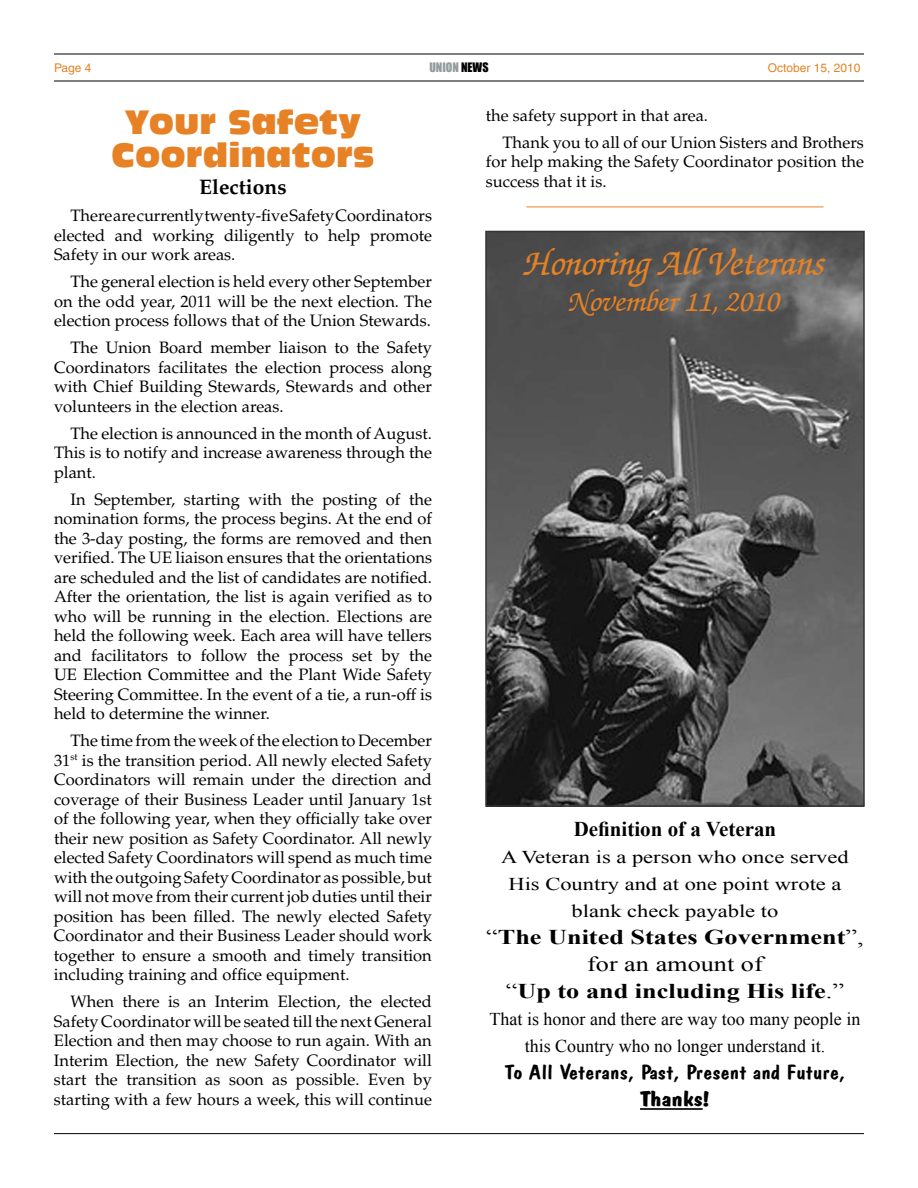
<style>
.page{position:relative;width:918px;height:1188px;background:#fff}
.page>*{position:absolute;margin:0;border:0;box-sizing:border-box;transform-origin:0 0}
.t1{font:italic 500 37.5px "Zapf Chancery IT Cby BT";color:#e68225}
.t2{font:33px/33px "Antique Olive Compact";color:#e68225;text-align:center}
.t3{font:italic 500 30px "Zapf Chancery IT Cby BT";color:#e68225}
.t4{font:700 21px/27px "Times New Roman";color:#000;text-align:center;scale:1.25 1}
.t5{font:21px "Dom Casual BT";color:#000;scale:1.25 1}
.t6{font:700 21px "Times New Roman";color:#000}
.t7{font:700 21px "Palatino";color:#000}
.t8{font:21px "Dom Bold BT";color:#000;scale:1.25 1}
.t9{font:18px/27px "Times New Roman";color:#000;text-align:center;scale:1.25 1}
.t10{font:18px/27px "Times New Roman";color:#000;text-align:center}
.t11{font:16.5px/19.5px "Palatino";color:#000;text-align:justify}
.t12{font:12px "Helvetica";color:#e68225}
.t13{font:12px "Impact";color:#959c9d}
.s1{color:#000}
.s2{font-weight:400}
</style>
<div class="page">
<hr style="left:54px;top:54px;width:810px;height:1px;background:#000">
<hr style="left:54px;top:81px;width:810px;height:1px;background:#000">
<hr style="left:526px;top:207px;width:298px;height:1px;background:#e68225">
<img style="left:488px;top:234px;width:374px;height:570px">
<div style="left:485px;top:231px;width:380px;height:576px;border:2px solid #333"></div>
<hr style="left:640px;top:1108px;width:63px;height:2px;background:#000">
<hr style="left:54px;top:1133px;width:810px;height:1px;background:#000">
<p class="t12" style="left:54px;top:61px;width:39px">Page 4</p>
<p class="t13" style="left:429px;top:58px;width:61px">UNION <span class="s1">NEWS</span></p>
<p class="t12" style="left:768px;top:61px;width:94px">October 15, 2010</p>
<h2 class="t2" style="left:112px;top:106px;width:264px">Your Safety<br>Coordinators</h2>
<p class="t7" style="left:199px;top:175px;width:89px">Elections</p>
<p class="t11" style="left:54px;top:206px;width:380px;text-indent:16px">There are currently twenty-five Safety Coordinators elected and working diligently to help promote Safety in our work areas.</p>
<p class="t11" style="left:54px;top:272px;width:380px;text-indent:16px">The general election is held every other September on the odd year, 2011 will be the next election. The election process follows that of the Union Stewards.</p>
<p class="t11" style="left:54px;top:338px;width:379px;text-indent:16px">The Union Board member liaison to the Safety Coordinators facilitates the election process along with Chief Building Stewards, Stewards and other volunteers in the election areas.</p>
<p class="t11" style="left:54px;top:424px;width:380px;text-indent:16px">The election is announced in the month of August.<br>This is to notify and increase awareness through the plant.</p>
<p class="t11" style="left:54px;top:490px;width:380px;text-indent:16px">In September, starting with the posting of the nomination forms, the process begins. At the end of the 3-day posting, the forms are removed and then verified. The UE liaison ensures that the orientations are scheduled and the list of candidates are notified.<br>After the orientation, the list is again verified as to who will be running in the election. Elections are held the following week. Each area will have tellers and facilitators to follow the process set by the UE Election Committee and the Plant Wide Safety Steering Committee. In the event of a tie, a run-off is held to determine the winner.</p>
<p class="t11" style="left:54px;top:731px;width:380px;text-indent:17px">The time from the week of the election to December 31<sup>st</sup> is the transition period. All newly elected Safety Coordinators will remain under the direction and coverage of their Business Leader until January 1st of the following year, when they officially take over their new position as Safety Coordinator. All newly elected Safety Coordinators will spend as much time with the outgoing Safety Coordinator as possible, but will not move from their current job duties until their position has been filled. The newly elected Safety Coordinator and their Business Leader should work together to ensure a smooth and timely transition including training and office equipment.</p>
<p class="t11" style="left:54px;top:992px;width:380px;text-indent:16px">When there is an Interim Election, the elected Safety Coordinator will be seated till the next General Election and then may choose to run again. With an Interim Election, the new Safety Coordinator will start the transition as soon as possible. Even by starting with a few hours a week, this will continue</p>
<p class="t11" style="left:502px;top:102px;width:363px;line-height:27px;text-indent:-16px">the safety support in that area.<br>Thank you to all of our Union Sisters and Brothers</p>
<p class="t11" style="left:486px;top:152px;width:379px">for help making the Safety Coordinator position the success that it is.</p>
<h1 class="t1" style="left:524px;top:243px;width:303px">Honoring All Veterans</h1>
<h3 class="t3" style="left:569px;top:285px;width:213px">November 11, 2010</h3>
<p class="t6" style="left:574px;top:815px;width:204px">Definition of a Veteran</p>
<p class="t9" style="left:501px;top:844px;width:280px">A Veteran is a person who once served<br>His Country and at one point wrote a blank check payable to</p>
<p class="t4" style="left:486px;top:923px;width:304px"><span class="s2">“</span>The United States Government<span class="s2">”, for an amount of<br>“</span>Up to and including His life<span class="s2">.”</span></p>
<p class="t10" style="left:490px;top:1006px;width:372px">That is honor and there are way too many people in this Country who no longer understand it.</p>
<p class="t5" style="left:505px;top:1060px;width:274px">To All Veterans, Past, Present and Future,</p>
<p class="t8" style="left:640px;top:1086px;width:57px">Thanks!</p>
</div>
